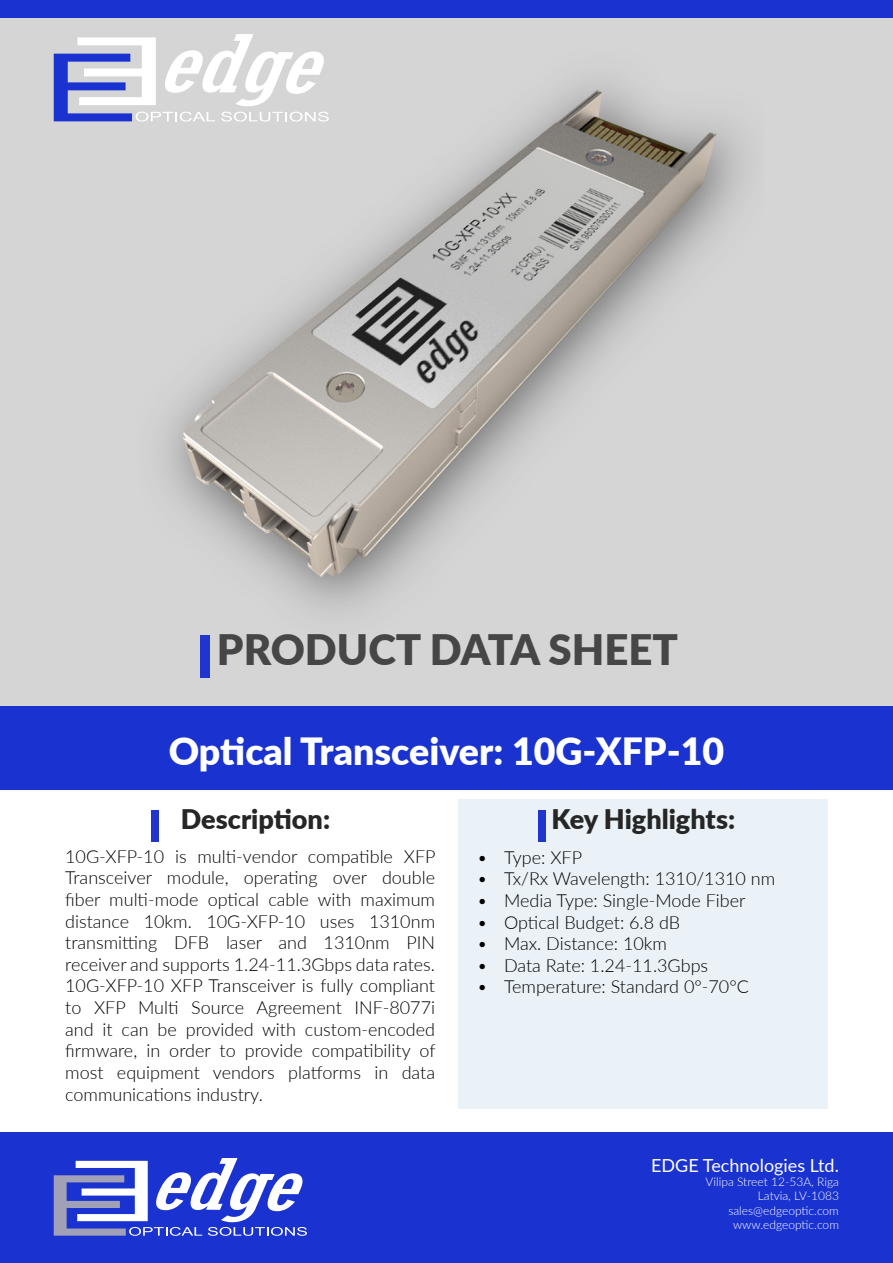
<style>
.page{position:relative;width:893px;height:1263px;background:#fff}
.page>*{position:absolute;margin:0;border:0;box-sizing:border-box;transform-origin:0 0}
.Level1_Title{font:900 42px "Lato";color:#464646}
.Level1_Title-2{font:900 37.5px "Lato";color:#fff}
.Level1_Title-3{font:900 27px "Lato";color:#262626}
.t1{font:300 18px/21.6px "Lato";color:#000;text-align:justify}
.t2{font:18px "Lato";color:#fff}
.t3{font:300 12px "Lato";color:#fff}
</style>
<div class="page">
<div style="left:0;top:1133px;width:893px;height:130px;background:#1a33d0"></div>
<svg style="left:54px;top:1158px;width:253px;height:78px"></svg>
<div style="left:0;top:0;width:893px;height:18px;background:#1a33d0"></div>
<div style="left:0;top:18px;width:893px;height:691px;background:#d5d5d5"></div>
<img style="left:163px;top:82px;width:583px;height:529px">
<div style="left:200px;top:635px;width:10px;height:43px;background:#1f35ce"></div>
<div style="left:0;top:706px;width:893px;height:83px;background:#1a33d0"></div>
<div style="left:458px;top:799px;width:370px;height:309px;background:#eaf2f7"></div>
<div style="left:538px;top:810px;width:8px;height:31px;background:#1f35ce"></div>
<div style="left:151px;top:810px;width:8px;height:31px;background:#1f35ce"></div>
<svg style="left:54px;top:34px;width:275px;height:88px"></svg>
<p class="Level1_Title" style="left:217px;top:618px;width:463px">PRODUCT DATA SHEET</p>
<p class="Level1_Title-2" style="left:169px;top:723px;width:557px">Optical Transceiver: 10G-XFP-10</p>
<p class="Level1_Title-3" style="left:181px;top:799px;width:151px">Description:</p>
<p class="Level1_Title-3" style="left:552px;top:799px;width:185px">Key Highlights:</p>
<p class="t1" style="left:477px;top:846px;width:107px">• Type: XFP</p>
<p class="t1" style="left:477px;top:867px;width:300px">• Tx/Rx Wavelength: 1310/1310 nm</p>
<p class="t1" style="left:477px;top:889px;width:270px">• Media Type: Single-Mode Fiber</p>
<p class="t1" style="left:477px;top:911px;width:205px">• Optical Budget: 6.8 dB</p>
<p class="t1" style="left:477px;top:932px;width:192px">• Max. Distance: 10km</p>
<p class="t1" style="left:477px;top:954px;width:233px">• Data Rate: 1.24-11.3Gbps</p>
<p class="t1" style="left:477px;top:975px;width:273px">• Temperature: Standard 0°-70°C</p>
<p class="t1" style="left:65px;top:845px;width:372px">10G-XFP-10 is multi-vendor compatible XFP Transceiver module, operating over double fiber multi-mode optical cable with maximum distance 10km. 10G-XFP-10 uses 1310nm transmitting DFB laser and 1310nm PIN receiver and supports 1.24-11.3Gbps data rates.<br>10G-XFP-10 XFP Transceiver is fully compliant to XFP Multi Source Agreement INF-8077i and it can be provided with custom-encoded firmware, in order to provide compatibility of most equipment vendors platforms in data communications industry.</p>
<p class="t2" style="left:651px;top:1152px;width:189px">EDGE Technologies Ltd.</p>
<p class="t3" style="left:706px;top:1173px;width:135px">Vilipa Street 12-53A, Riga</p>
<p class="t3" style="left:758px;top:1188px;width:83px">Latvia, LV-1083</p>
<p class="t3" style="left:728px;top:1202px;width:112px">sales@edgeoptic.com</p>
<p class="t3" style="left:733px;top:1216px;width:107px">www.edgeoptic.com</p>
</div>
